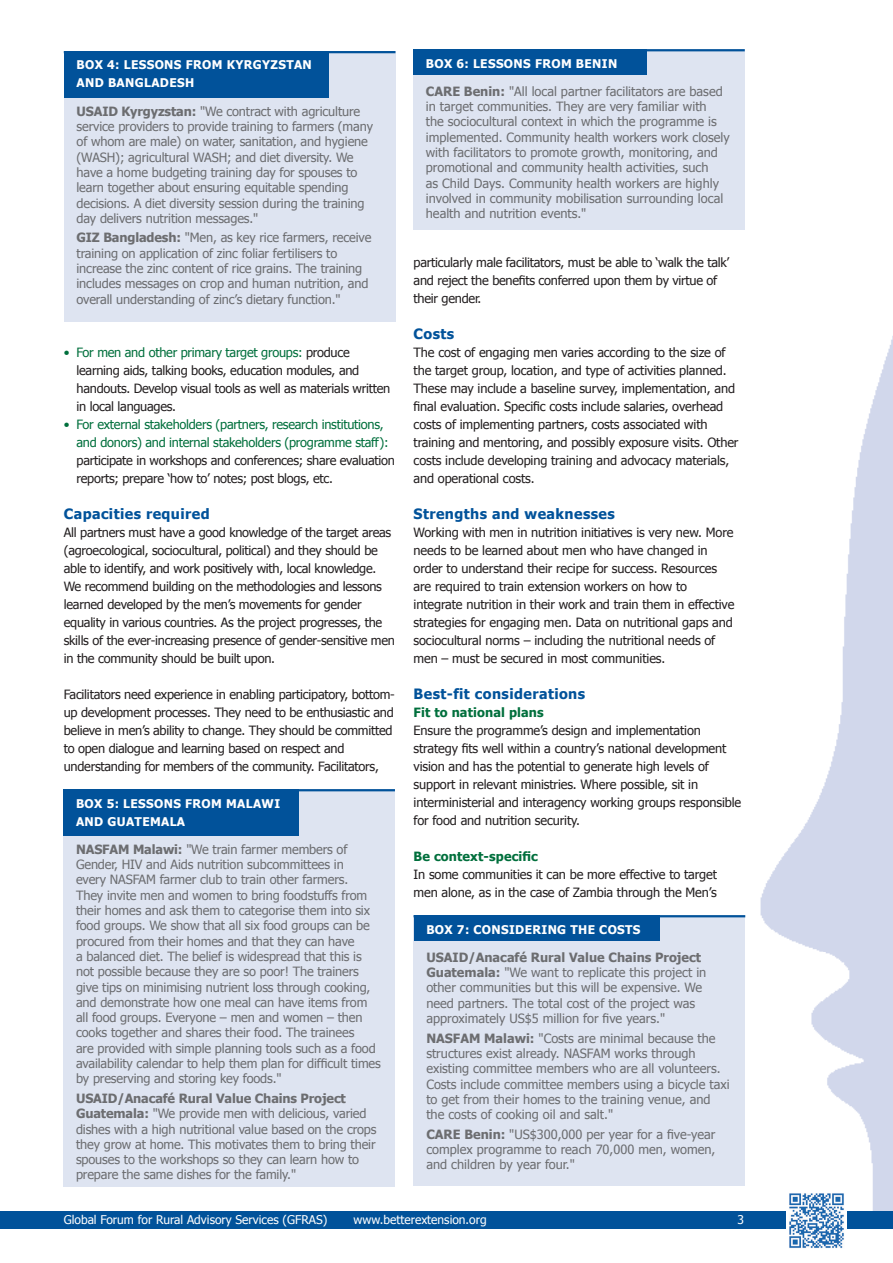
<style>
.page{position:relative;width:893px;height:1263px;background:#fff}
.page>*{position:absolute;margin:0;border:0;box-sizing:border-box;transform-origin:0 0}
._06_tussenkop_1_head{font:700 14.25px "Tahoma";letter-spacing:.03em;color:#01529a}
._11_boxtext{font:12.75px/15.3px "Tahoma";letter-spacing:-.01em;color:#6c6d70}
._05_platte_tekst_bod{font:12.75px/18px "Tahoma";letter-spacing:-.01em;color:#231f20}
.t1{font:12.75px/18px "Tahoma";letter-spacing:-.02em;color:#006f3c}
.heading_level_2-gree{font:700 12.75px "Tahoma";letter-spacing:.01em;color:#006f3c}
._07_tussenkop_2_box{font:700 12px/18px "Tahoma";letter-spacing:.03em;color:#fff}
.t2{font:12px "Tahoma";color:#fff}
.s1{font-weight:700}
.s2{color:#006f3c}
.s3{color:#231f20}
</style>
<div class="page">
<img style="left:758px;top:336px;width:135px;height:876px">
<div style="left:0;top:1212px;width:893px;height:17px;background:#01529a"></div>
<div style="left:64px;top:51px;width:331px;height:270px;background:#dee4f1"></div>
<hr style="left:64px;top:51px;width:331px;height:2px;background:#01529a">
<div style="left:64px;top:51px;width:265px;height:47px;background:#01529a"></div>
<div style="left:413px;top:49px;width:331px;height:180px;background:#dee4f1"></div>
<hr style="left:413px;top:49px;width:332px;height:2px;background:#01529a">
<div style="left:413px;top:49px;width:234px;height:26px;background:#01529a"></div>
<div style="left:414px;top:915px;width:331px;height:270px;background:#dee4f1"></div>
<hr style="left:414px;top:915px;width:331px;height:2px;background:#01529a">
<div style="left:414px;top:915px;width:245px;height:26px;background:#01529a"></div>
<div style="left:63px;top:789px;width:331px;height:397px;background:#dee4f1"></div>
<hr style="left:63px;top:789px;width:332px;height:2px;background:#01529a">
<div style="left:63px;top:789px;width:236px;height:47px;background:#01529a"></div>
<img style="left:787px;top:1191px;width:60px;height:57px">
<p class="_07_tussenkop_2_box" style="left:77px;top:55px;width:237px">BOX 4: LESSONS FROM KYRGYZSTAN<br>AND BANGLADESH</p>
<p class="_11_boxtext" style="left:77px;top:103px;width:298px"><span class="s1">USAID Kyrgyzstan:</span> "We contract with agriculture service providers to provide training to farmers (many of whom are male) on water, sanitation, and hygiene (WASH); agricultural WASH; and diet diversity. We have a home budgeting training day for spouses to learn together about ensuring equitable spending decisions. A diet diversity session during the training day delivers nutrition messages."</p>
<p class="_11_boxtext" style="left:77px;top:230px;width:296px"><span class="s1">GIZ Bangladesh:</span> "Men, as key rice farmers, receive training on application of zinc foliar fertilisers to increase the zinc content of rice grains. The training includes messages on crop and human nutrition, and overall understanding of zinc’s dietary function."</p>
<p class="_05_platte_tekst_bod" style="left:77px;top:343px;width:315px;text-indent:-13px"><span class="s2">• For men and other primary target groups:</span> produce learning aids, talking books, education modules, and handouts. Develop visual tools as well as materials written in local languages.</p>
<p class="t1" style="left:77px;top:415px;width:320px;text-indent:-13px">• For external stakeholders (partners, research institutions, and donors) and internal stakeholders (programme staff): <span class="s3">participate in workshops and conferences; share evaluation reports; prepare ‘how to’ notes; post blogs, etc.</span></p>
<p class="_06_tussenkop_1_head" style="left:64px;top:504px;width:147px">Capacities required</p>
<p class="_05_platte_tekst_bod" style="left:64px;top:523px;width:333px">All partners must have a good knowledge of the target areas (agroecological, sociocultural, political) and they should be able to identify, and work positively with, local knowledge.<br>We recommend building on the methodologies and lessons learned developed by the men’s movements for gender equality in various countries. As the project progresses, the skills of the ever-increasing presence of gender-sensitive men in the community should be built upon.</p>
<p class="_05_platte_tekst_bod" style="left:64px;top:685px;width:333px">Facilitators need experience in enabling participatory, bottom&shy;up development processes. They need to be enthusiastic and believe in men’s ability to change. They should be committed to open dialogue and learning based on respect and understanding for members of the community. Facilitators,</p>
<p class="_07_tussenkop_2_box" style="left:76px;top:793px;width:206px">BOX 5: LESSONS FROM MALAWI<br>AND GUATEMALA</p>
<p class="_11_boxtext" style="left:76px;top:841px;width:306px"><span class="s1">NASFAM Malawi:</span> "We train farmer members of Gender, HIV and Aids nutrition subcommittees in<br>every NASFAM farmer club to train other farmers.<br>They invite men and women to bring foodstuffs from their homes and ask them to categorise them into six food groups. We show that all six food groups can be procured from their homes and that they can have<br>a balanced diet. The belief is widespread that this is not possible because they are so poor! The trainers give tips on minimising nutrient loss through cooking, and demonstrate how one meal can have items from all food groups. Everyone – men and women – then cooks together and shares their food. The trainees<br>are provided with simple planning tools such as a food availability calendar to help them plan for difficult times by preserving and storing key foods."</p>
<p class="_11_boxtext" style="left:76px;top:1090px;width:302px"><span class="s1">USAID/Anacafé Rural Value Chains Project Guatemala:</span> "We provide men with delicious, varied dishes with a high nutritional value based on the crops they grow at home. This motivates them to bring their spouses to the workshops so they can learn how to prepare the same dishes for the family."</p>
<p class="_07_tussenkop_2_box" style="left:426px;top:53px;width:193px">BOX 6: LESSONS FROM BENIN</p>
<p class="_11_boxtext" style="left:426px;top:83px;width:306px"><span class="s1">CARE Benin:</span> "All local partner facilitators are based in target communities. They are very familiar with<br>the sociocultural context in which the programme is implemented. Community health workers work closely with facilitators to promote growth, monitoring, and promotional and community health activities, such<br>as Child Days. Community health workers are highly involved in community mobilisation surrounding local health and nutrition events."</p>
<p class="_05_platte_tekst_bod" style="left:414px;top:253px;width:317px">particularly male facilitators, must be able to ‘walk the talk’ and reject the benefits conferred upon them by virtue of their gender.</p>
<p class="_06_tussenkop_1_head" style="left:414px;top:324px;width:42px">Costs</p>
<p class="_05_platte_tekst_bod" style="left:414px;top:343px;width:326px">The cost of engaging men varies according to the size of the target group, location, and type of activities planned.<br>These may include a baseline survey, implementation, and final evaluation. Specific costs include salaries, overhead costs of implementing partners, costs associated with training and mentoring, and possibly exposure visits. Other costs include developing training and advocacy materials, and operational costs.</p>
<p class="_06_tussenkop_1_head" style="left:414px;top:504px;width:203px">Strengths and weaknesses</p>
<p class="_05_platte_tekst_bod" style="left:414px;top:523px;width:322px">Working with men in nutrition initiatives is very new. More needs to be learned about men who have changed in order to understand their recipe for success. Resources are required to train extension workers on how to integrate nutrition in their work and train them in effective strategies for engaging men. Data on nutritional gaps and sociocultural norms – including the nutritional needs of men – must be secured in most communities.</p>
<p class="_06_tussenkop_1_head" style="left:414px;top:684px;width:173px">Best-fit considerations</p>
<p class="heading_level_2-gree" style="left:414px;top:703px;width:132px">Fit to national plans</p>
<p class="_05_platte_tekst_bod" style="left:414px;top:721px;width:329px">Ensure the programme’s design and implementation strategy fits well within a country’s national development vision and has the potential to generate high levels of support in relevant ministries. Where possible, sit in interministerial and interagency working groups responsible for food and nutrition security.</p>
<p class="heading_level_2-gree" style="left:414px;top:847px;width:126px">Be context-specific</p>
<p class="_05_platte_tekst_bod" style="left:414px;top:865px;width:305px">In some communities it can be more effective to target men alone, as in the case of Zambia through the Men’s</p>
<p class="_07_tussenkop_2_box" style="left:426px;top:919px;width:216px">BOX 7: CONSIDERING THE COSTS</p>
<p class="_11_boxtext" style="left:426px;top:949px;width:282px"><span class="s1">USAID/Anacafé Rural Value Chains Project Guatemala:</span> "We want to replicate this project in other communities but this will be expensive. We need partners. The total cost of the project was approximately US$5 million for five years."</p>
<p class="_11_boxtext" style="left:426px;top:1030px;width:305px"><span class="s1">NASFAM Malawi:</span> "Costs are minimal because the structures exist already. NASFAM works through existing committee members who are all volunteers.<br>Costs include committee members using a bicycle taxi to get from their homes to the training venue, and the costs of cooking oil and salt."</p>
<p class="_11_boxtext" style="left:426px;top:1126px;width:291px;text-align:justify"><span class="s1">CARE Benin:</span> "US$300,000 per year for a five-year complex programme to reach 70,000 men, women, and children by year four."</p>
<p class="t2" style="left:64px;top:1211px;width:265px">Global Forum for Rural Advisory Services (GFRAS)</p>
<p class="t2" style="left:354px;top:1211px;width:135px">www.betterextension.org</p>
<p class="t2" style="left:738px;top:1211px;width:8px">3</p>
</div>
